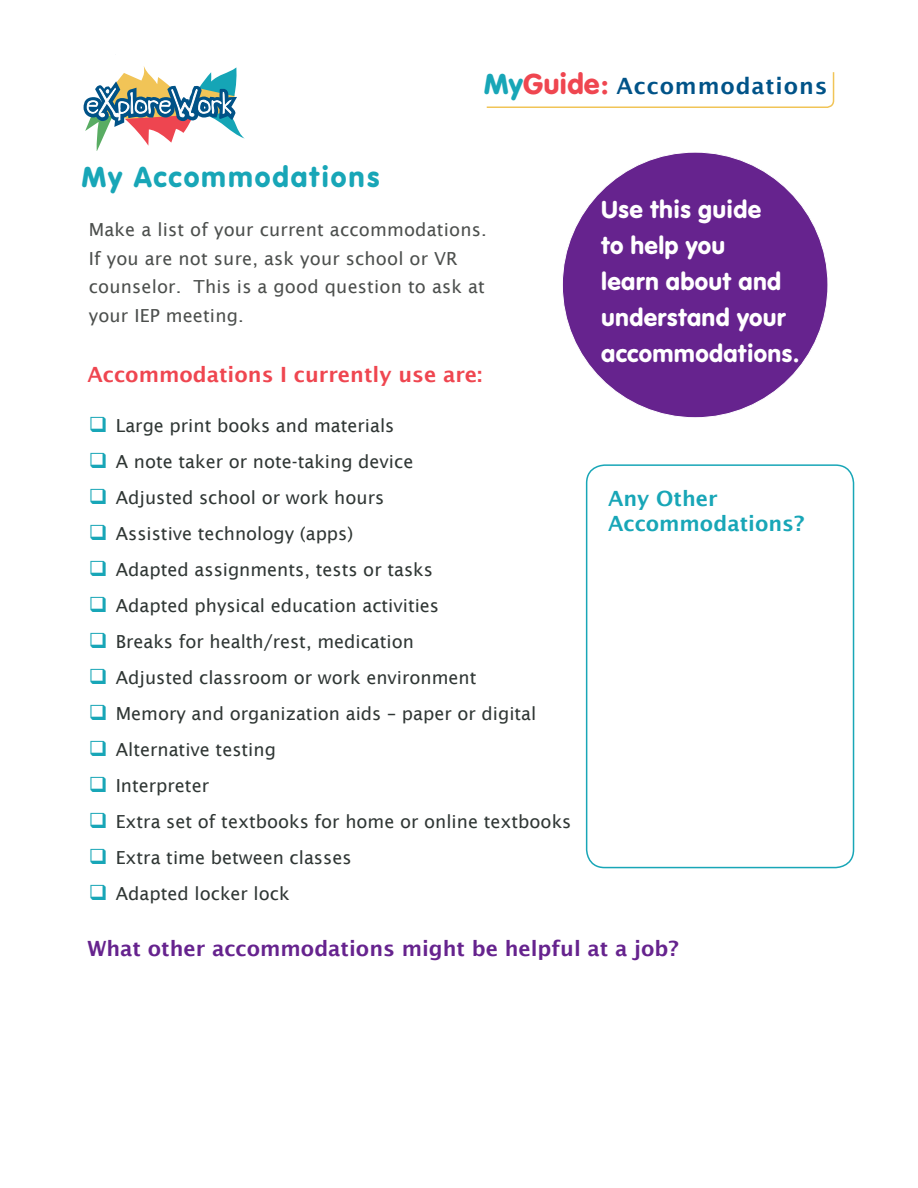
<style>
.page{position:relative;width:918px;height:1188px;background:#fff}
.page>*{position:absolute;margin:0;border:0;box-sizing:border-box;transform-origin:0 0}
.t1{font:30px "VAG Rundschrift D";letter-spacing:.06em;color:#18a6b7}
.t2{font:25.5px/36px "VAG Rundschrift D";letter-spacing:.01em;color:#fff}
.t3{font:600 22.5px "Lucida Sans";letter-spacing:.04em;color:#005388}
.t4{font:600 21px "Lucida Sans";color:#66238e}
.t5{font:600 21px "Lucida Sans";color:#ef4650}
.t6{font:600 21px/25.2px "Lucida Sans";color:#18a6b7}
.t7{font:18px/36px "Lucida Sans";color:#2f3634}
.t8{font:18px/28.5px "Lucida Sans";letter-spacing:.01em;color:#4c4f4d}
.s1{font-family:"VAG Rundschrift D";font-weight:400;font-size:30px;color:#18a6b7}
.s2{font-family:"VAG Rundschrift D";font-weight:400;font-size:30px;color:#ef4650}
</style>
<div class="page">
<div style="left:562px;top:152px;width:266px;height:266px;background:#66238e;border-radius:50%"></div>
<svg style="left:84px;top:66px;width:161px;height:84px"></svg>
<div style="left:586px;top:464px;width:268px;height:404px;border:2px solid #18a6b7;border-radius:18px"></div>
<svg style="left:486px;top:72px;width:349px;height:36px"></svg>
<h1 class="t1" style="left:82px;top:160px;width:299px">My Accommodations</h1>
<p class="t3" style="left:484px;top:73px;width:345px"><span class="s1">My</span><span class="s2">Guide:</span> Accommodations</p>
<p class="t8" style="left:89px;top:216px;width:400px">Make a list of your current accommodations.<br>If you are not sure, ask your school or VR counselor. This is a good question to ask at your IEP meeting.</p>
<p class="t5" style="left:87px;top:363px;width:396px">Accommodations I currently use are:</p>
<p class="t7" style="left:116px;top:407px;width:457px">Large print books and materials<br>A note taker or note-taking device<br>Adjusted school or work hours<br>Assistive technology (apps)<br>Adapted assignments, tests or tasks<br>Adapted physical education activities<br>Breaks for health/rest, medication<br>Adjusted classroom or work environment<br>Memory and organization aids – paper or digital<br>Alternative testing<br>Interpreter<br>Extra set of textbooks for home or online textbooks<br>Extra time between classes<br>Adapted locker lock</p>
<h2 class="t2" style="left:601px;top:191px;width:200px">Use this guide<br>to help you<br>learn about and understand your accommodations.</h2>
<p class="t6" style="left:608px;top:486px;width:198px">Any Other<br>Accommodations?</p>
<p class="t4" style="left:87px;top:936px;width:593px">What other accommodations might be helpful at a job?</p>
</div>
